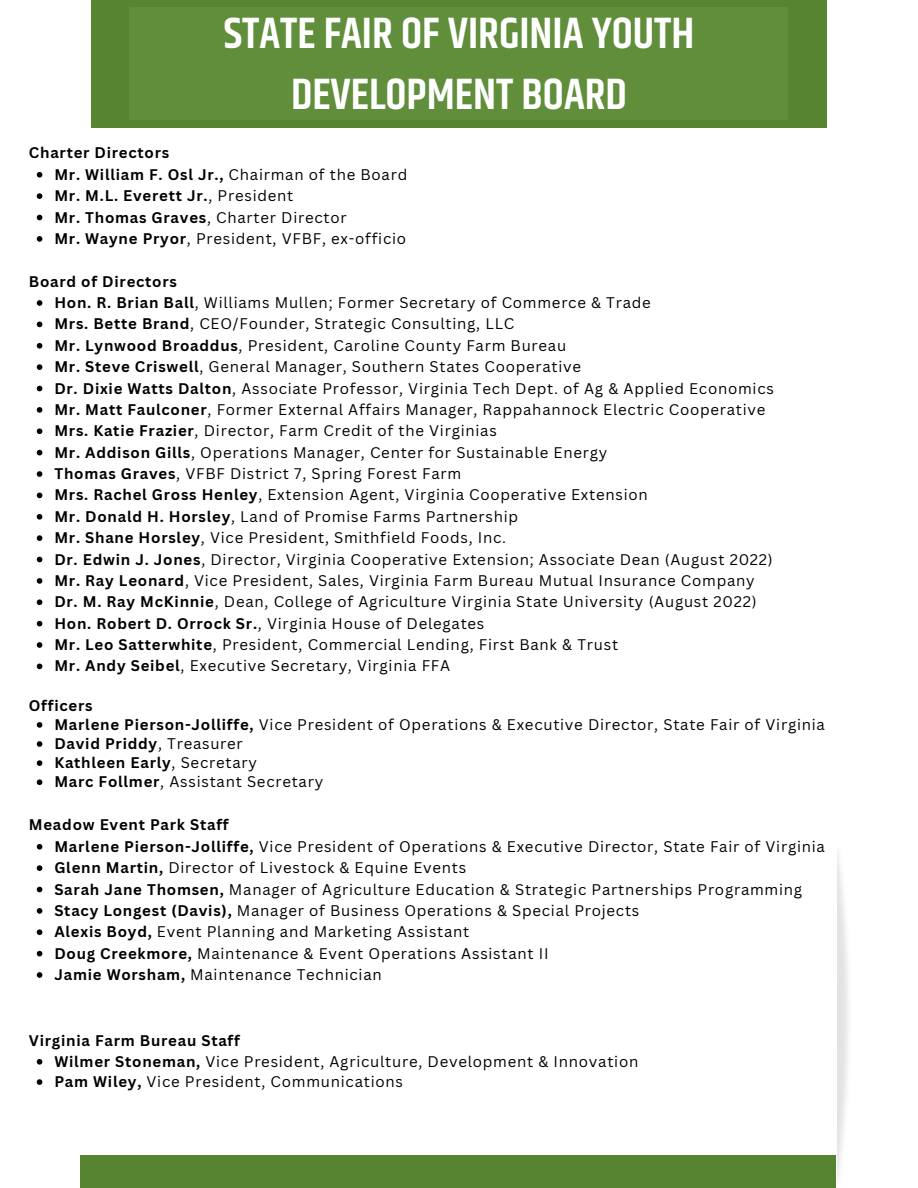
<style>
.page{position:relative;width:918px;height:1188px;background:#fff}
.page>*{position:absolute;margin:0;border:0;box-sizing:border-box;transform-origin:0 0}
.t1{font:600 44.25px/60.9px "Khand";color:#fff;text-align:center}
.t2{font:15px/21.3px "Canva Sans";letter-spacing:.05em;color:#000}
.t3{font:700 15px "Canva Sans";letter-spacing:.05em;color:#000}
.s1{font-weight:700}
</style>
<div class="page">
<div style="left:80px;top:1155px;width:756px;height:33px;background:#568431"></div>
<div style="left:91px;top:0;width:736px;height:127px;background:#568431"></div>
<div style="left:129px;top:8px;width:659px;height:111px;background:#608e3b"></div>
<svg style="left:37px;top:844px;width:5px;height:6px"></svg>
<svg style="left:37px;top:865px;width:5px;height:6px"></svg>
<svg style="left:37px;top:887px;width:5px;height:5px"></svg>
<svg style="left:37px;top:908px;width:5px;height:6px"></svg>
<svg style="left:37px;top:929px;width:5px;height:6px"></svg>
<svg style="left:37px;top:951px;width:5px;height:5px"></svg>
<svg style="left:37px;top:972px;width:5px;height:6px"></svg>
<svg style="left:37px;top:1059px;width:5px;height:6px"></svg>
<svg style="left:37px;top:1079px;width:5px;height:6px"></svg>
<svg style="left:37px;top:172px;width:5px;height:6px"></svg>
<svg style="left:37px;top:193px;width:5px;height:6px"></svg>
<svg style="left:37px;top:215px;width:5px;height:5px"></svg>
<svg style="left:37px;top:236px;width:5px;height:6px"></svg>
<svg style="left:37px;top:300px;width:5px;height:6px"></svg>
<svg style="left:37px;top:322px;width:5px;height:5px"></svg>
<svg style="left:37px;top:343px;width:5px;height:6px"></svg>
<svg style="left:37px;top:364px;width:5px;height:6px"></svg>
<svg style="left:37px;top:386px;width:5px;height:5px"></svg>
<svg style="left:37px;top:407px;width:5px;height:6px"></svg>
<svg style="left:37px;top:428px;width:5px;height:6px"></svg>
<svg style="left:37px;top:450px;width:5px;height:5px"></svg>
<svg style="left:37px;top:471px;width:5px;height:6px"></svg>
<svg style="left:37px;top:493px;width:5px;height:5px"></svg>
<svg style="left:37px;top:514px;width:5px;height:6px"></svg>
<svg style="left:37px;top:535px;width:5px;height:6px"></svg>
<svg style="left:37px;top:557px;width:5px;height:5px"></svg>
<svg style="left:37px;top:578px;width:5px;height:6px"></svg>
<svg style="left:37px;top:599px;width:5px;height:6px"></svg>
<svg style="left:37px;top:621px;width:5px;height:5px"></svg>
<svg style="left:37px;top:642px;width:5px;height:6px"></svg>
<svg style="left:37px;top:664px;width:5px;height:5px"></svg>
<svg style="left:37px;top:722px;width:5px;height:6px"></svg>
<svg style="left:37px;top:741px;width:5px;height:6px"></svg>
<svg style="left:37px;top:760px;width:5px;height:6px"></svg>
<svg style="left:37px;top:779px;width:5px;height:6px"></svg>
<p class="t3" style="left:29px;top:142px;width:142px">Charter Directors</p>
<h1 class="t1" style="left:224px;top:5px;width:472px">STATE FAIR OF VIRGINIA YOUTH<br>DEVELOPMENT BOARD</h1>
<p class="t2" style="left:54px;top:163px;width:354px"><span class="s1">Mr. William F. Osl Jr.,</span> Chairman of the Board <span class="s1">Mr. M.L. Everett Jr.</span>, President<br><span class="s1">Mr. Thomas Graves</span>, Charter Director<br><span class="s1">Mr. Wayne Pryor</span>, President, VFBF, ex-officio</p>
<p class="t3" style="left:29px;top:271px;width:150px">Board of Directors</p>
<p class="t2" style="left:54px;top:292px;width:721px"><span class="s1">Hon. R. Brian Ball</span>, Williams Mullen; Former Secretary of Commerce &amp; Trade<br><span class="s1">Mrs. Bette Brand</span>, CEO/Founder, Strategic Consulting, LLC<br><span class="s1">Mr. Lynwood Broaddus</span>, President, Caroline County Farm Bureau<br><span class="s1">Mr. Steve Criswell</span>, General Manager, Southern States Cooperative<br><span class="s1">Dr. Dixie Watts Dalton</span>, Associate Professor, Virginia Tech Dept. of Ag &amp; Applied Economics <span class="s1">Mr. Matt Faulconer</span>, Former External Affairs Manager, Rappahannock Electric Cooperative <span class="s1">Mrs. Katie Frazier</span>, Director, Farm Credit of the Virginias<br><span class="s1">Mr. Addison Gills</span>, Operations Manager, Center for Sustainable Energy<br><span class="s1">Thomas Graves</span>, VFBF District 7, Spring Forest Farm<br><span class="s1">Mrs. Rachel Gross Henley</span>, Extension Agent, Virginia Cooperative Extension<br><span class="s1">Mr. Donald H. Horsley</span>, Land of Promise Farms Partnership<br><span class="s1">Mr. Shane Horsley</span>, Vice President, Smithfield Foods, Inc.<br><span class="s1">Dr. Edwin J. Jones</span>, Director, Virginia Cooperative Extension; Associate Dean (August 2022)<br><span class="s1">Mr. Ray Leonard</span>, Vice President, Sales, Virginia Farm Bureau Mutual Insurance Company <span class="s1">Dr. M. Ray McKinnie</span>, Dean, College of Agriculture Virginia State University (August 2022)<br><span class="s1">Hon. Robert D. Orrock Sr.</span>, Virginia House of Delegates<br><span class="s1">Mr. Leo Satterwhite</span>, President, Commercial Lending, First Bank &amp; Trust<br><span class="s1">Mr. Andy Seibel</span>, Executive Secretary, Virginia FFA</p>
<p class="t3" style="left:29px;top:695px;width:65px">Officers</p>
<p class="t2" style="left:54px;top:715px;width:772px;line-height:19.2px"><span class="s1">Marlene Pierson-Jolliffe,</span> Vice President of Operations &amp; Executive Director, State Fair of Virginia <span class="s1">David Priddy</span>, Treasurer<br><span class="s1">Kathleen Early</span>, Secretary<br><span class="s1">Marc Follmer</span>, Assistant Secretary</p>
<p class="t3" style="left:29px;top:814px;width:201px">Meadow Event Park Staff</p>
<p class="t2" style="left:54px;top:835px;width:772px"><span class="s1">Marlene Pierson-Jolliffe,</span> Vice President of Operations &amp; Executive Director, State Fair of Virginia <span class="s1">Glenn Martin,</span> Director of Livestock &amp; Equine Events<br><span class="s1">Sarah Jane Thomsen,</span> Manager of Agriculture Education &amp; Strategic Partnerships Programming <span class="s1">Stacy Longest (Davis),</span> Manager of Business Operations &amp; Special Projects<br><span class="s1">Alexis Boyd,</span> Event Planning and Marketing Assistant<br><span class="s1">Doug Creekmore,</span> Maintenance &amp; Event Operations Assistant II<br><span class="s1">Jamie Worsham,</span> Maintenance Technician</p>
<p class="t3" style="left:29px;top:1029px;width:213px">Virginia Farm Bureau Staff</p>
<p class="t2" style="left:54px;top:1051px;width:585px;line-height:20.2px"><span class="s1">Wilmer Stoneman,</span> Vice President, Agriculture, Development &amp; Innovation<br><span class="s1">Pam Wiley,</span> Vice President, Communications</p>
</div>
